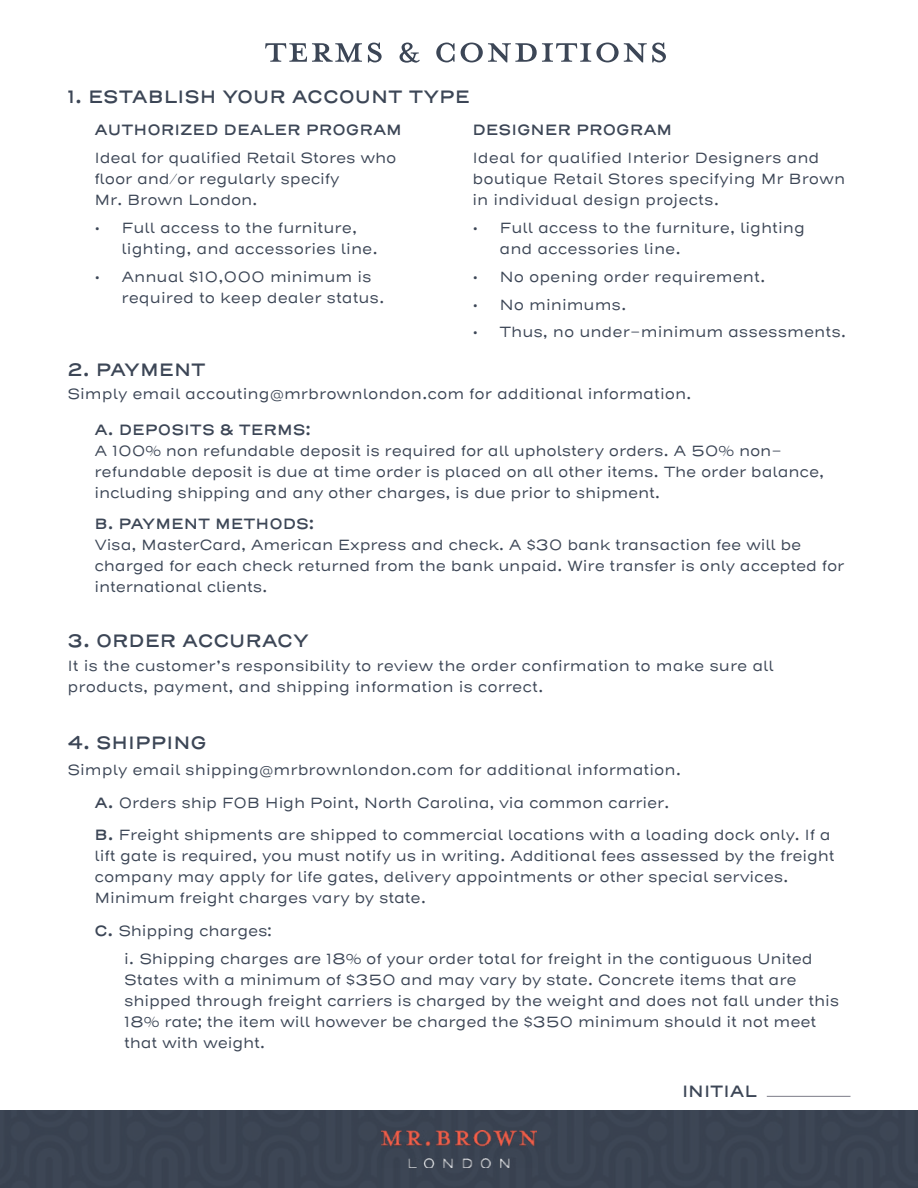
<style>
.page{position:relative;width:918px;height:1188px;background:#fff}
.page>*{position:absolute;margin:0;border:0;box-sizing:border-box;transform-origin:0 0}
.t1{font:55.5px "Mrs Eaves All Petite Caps OT";color:#3c4656}
.t2{font:600 18px "Henderson Sans Basic";color:#3c4656}
.t3{font:600 16.5px "Henderson Sans Basic";color:#3c4656}
.t4{font:15px/21px "Henderson Sans Basic";letter-spacing:-.01em;color:#3c4656}
.t5{font:600 15px "Henderson Sans Basic";color:#3c4656}
.s1{font-weight:600}
</style>
<div class="page">
<div style="left:0;top:1110px;width:918px;height:78px;background:#3a4352"></div>
<img style="left:382px;top:1130px;width:154px;height:38px">
<hr style="left:767px;top:1096px;width:84px;height:1px;background:#8a8a95">
<h1 class="t1" style="left:265px;top:24px;width:405px">TERMS &amp; CONDITIONS</h1>
<p class="t2" style="left:68px;top:85px;width:404px">1. ESTABLISH YOUR ACCOUNT TYPE</p>
<p class="t5" style="left:94px;top:120px;width:309px">AUTHORIZED DEALER PROGRAM</p>
<p class="t4" style="left:94px;top:148px;width:303px">Ideal for qualified Retail Stores who floor and/or regularly specify<br>Mr. Brown London.</p>
<p class="t4" style="left:122px;top:218px;width:258px;text-indent:-27px">• Full access to the furniture, lighting, and accessories line.</p>
<p class="t4" style="left:122px;top:266px;width:265px;text-indent:-27px">• Annual $10,000 minimum is required to keep dealer status.</p>
<p class="t2" style="left:68px;top:358px;width:140px">2. PAYMENT</p>
<p class="t5" style="left:472px;top:120px;width:201px">DESIGNER PROGRAM</p>
<p class="t4" style="left:472px;top:148px;width:374px">Ideal for qualified Interior Designers and boutique Retail Stores specifying Mr Brown in individual design projects.</p>
<p class="t4" style="left:499px;top:218px;width:307px;text-indent:-27px">• Full access to the furniture, lighting and accessories line.</p>
<p class="t4" style="left:472px;top:266px;width:294px">• No opening order requirement.</p>
<p class="t4" style="left:472px;top:294px;width:156px">• No minimums.</p>
<p class="t4" style="left:472px;top:322px;width:375px">• Thus, no under-minimum assessments.</p>
<p class="t4" style="left:68px;top:384px;width:626px">Simply email accouting@mrbrownlondon.com for additional information.</p>
<p class="t5" style="left:94px;top:420px;width:217px">A. DEPOSITS &amp; TERMS:</p>
<p class="t4" style="left:94px;top:440px;width:731px">A 100% non‐refundable deposit is required for all upholstery orders. A 50% non&shy;refundable deposit is due at time order is placed on all other items. The order balance, including shipping and any other charges, is due prior to shipment.</p>
<p class="t5" style="left:94px;top:514px;width:221px">B. PAYMENT METHODS:</p>
<p class="t4" style="left:94px;top:535px;width:751px">Visa, MasterCard, American Express and check. A $30 bank transaction fee will be charged for each check returned from the bank unpaid. Wire transfer is only accepted for international clients.</p>
<p class="t2" style="left:68px;top:630px;width:243px">3. ORDER ACCURACY</p>
<p class="t4" style="left:68px;top:656px;width:708px">It is the customer’s responsibility to review the order confirmation to make sure all products, payment, and shipping information is correct.</p>
<p class="t2" style="left:68px;top:731px;width:141px">4. SHIPPING</p>
<p class="t4" style="left:68px;top:760px;width:615px">Simply email shipping@mrbrownlondon.com for additional information.</p>
<p class="t4" style="left:94px;top:787px;width:738px;line-height:32.4px"><span class="s1">A.</span> Orders ship FOB High Point, North Carolina, via common carrier.<br><span class="s1">B.</span> Freight shipments are shipped to commercial locations with a loading dock only. If a</p>
<p class="t4" style="left:94px;top:846px;width:742px">lift gate is required, you must notify us in writing. Additional fees assessed by the freight company may apply for life gates, delivery appointments or other special services.<br>Minimum freight charges vary by state.</p>
<p class="t4" style="left:124px;top:917px;width:690px;line-height:27.9px;text-indent:-30px"><span class="s1">C.</span> Shipping charges:<br>i. Shipping charges are 18% of your order total for freight in the contiguous United</p>
<p class="t4" style="left:124px;top:969px;width:717px">States with a minimum of $350 and may vary by state. Concrete items that are shipped through freight carriers is charged by the weight and does not fall under this 18% rate; the item will however be charged the $350 minimum should it not meet that with weight.</p>
<p class="t3" style="left:682px;top:1081px;width:77px">INITIAL</p>
</div>
